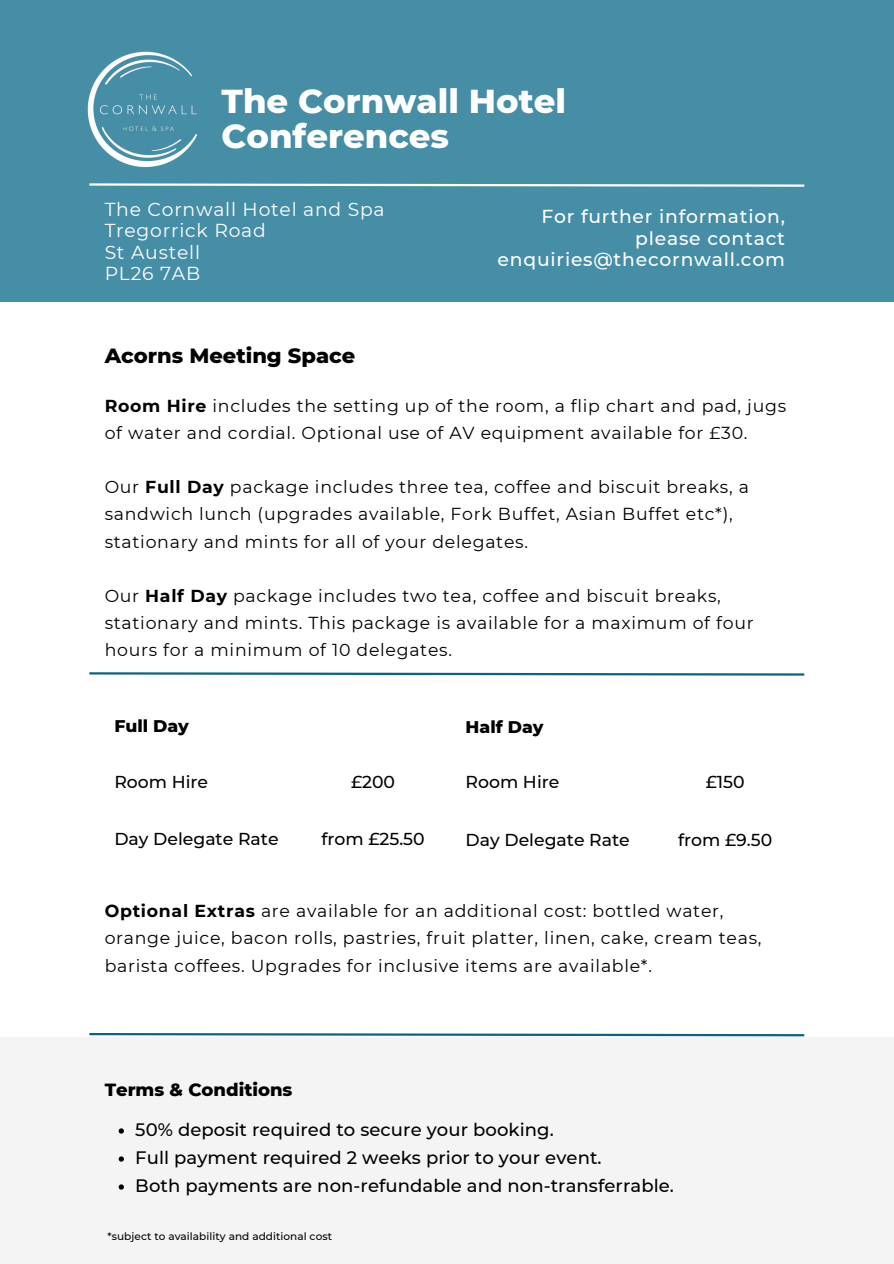
<style>
.page{position:relative;width:894px;height:1264px;background:#fff}
.page>*{position:absolute;margin:0;border:0;box-sizing:border-box;transform-origin:0 0}
.t1{font:800 33.9px "Montserrat";color:#fff}
.t2{font:800 21px "Montserrat";color:#000001}
.t3{font:500 18.75px/21.3px "Montserrat";letter-spacing:.04em;color:#fff;text-align:right}
.t4{font:18.75px "Montserrat";letter-spacing:.04em;color:#fff}
.t5{font:500 18px "Montserrat";letter-spacing:.005em;color:#000001}
.t6{font:800 18px "Montserrat";color:#000001}
.t7{font:17.25px/27px "Montserrat";letter-spacing:.04em;color:#000001}
.t8{font:500 17.25px "Montserrat";color:#000001}
.t9{font:800 17.25px "Montserrat";color:#000001}
.t10{font:500 10.5px "Montserrat";letter-spacing:.005em;color:#000001}
.s1{font-weight:700}
</style>
<div class="page">
<div style="left:0;top:0;width:893px;height:301px;background:#468da6"></div>
<svg style="left:89px;top:183px;width:716px;height:4px"></svg>
<svg style="left:89px;top:672px;width:716px;height:4px"></svg>
<svg style="left:89px;top:1033px;width:716px;height:4px"></svg>
<div style="left:0;top:1037px;width:893px;height:226px;background:#f3f4f3"></div>
<img style="left:87px;top:51px;width:110px;height:117px">
<svg style="left:119px;top:1128px;width:5px;height:5px"></svg>
<svg style="left:119px;top:1156px;width:5px;height:5px"></svg>
<svg style="left:119px;top:1184px;width:5px;height:5px"></svg>
<p class="t1" style="left:221px;top:80px;width:346px">The Cornwall Hotel</p>
<p class="t1" style="left:221px;top:115px;width:229px">Conferences</p>
<p class="t4" style="left:105px;top:198px;width:281px">The Cornwall Hotel and Spa</p>
<p class="t4" style="left:105px;top:219px;width:163px">Tregorrick Road</p>
<p class="t4" style="left:105px;top:241px;width:97px">St Austell</p>
<p class="t4" style="left:105px;top:262px;width:97px">PL26 7AB</p>
<p class="t2" style="left:105px;top:342px;width:252px">Acorns Meeting Space</p>
<p class="t3" style="left:541px;top:206px;width:245px">For further information, please contact</p>
<p class="t3" style="left:497px;top:249px;width:289px">enquiries@thecornwall.com</p>
<p class="t7" style="left:105px;top:393px;width:682px"><span class="s1">Room Hire</span> includes the setting up of the room, a flip chart and pad, jugs of water and cordial. Optional use of AV equipment available for £30.</p>
<p class="t7" style="left:105px;top:474px;width:645px">Our <span class="s1">Full Day</span> package includes three tea, coffee and biscuit breaks, a sandwich lunch (upgrades available, Fork Buffet, Asian Buffet etc*), stationary and mints for all of your delegates.</p>
<p class="t7" style="left:105px;top:582px;width:650px">Our <span class="s1">Half Day</span> package includes two tea, coffee and biscuit breaks, stationary and mints. This package is available for a maximum of four hours for a minimum of 10 delegates.</p>
<p class="t9" style="left:114px;top:715px;width:76px">Full Day</p>
<p class="t8" style="left:114px;top:771px;width:95px">Room Hire</p>
<p class="t8" style="left:351px;top:771px;width:46px">£200</p>
<p class="t8" style="left:114px;top:828px;width:166px">Day Delegate Rate</p>
<p class="t8" style="left:321px;top:828px;width:105px">from £25.50</p>
<p class="t9" style="left:465px;top:716px;width:79px">Half Day</p>
<p class="t8" style="left:465px;top:771px;width:95px">Room Hire</p>
<p class="t8" style="left:705px;top:771px;width:40px">£150</p>
<p class="t8" style="left:465px;top:829px;width:166px">Day Delegate Rate</p>
<p class="t8" style="left:678px;top:829px;width:96px">from £9.50</p>
<p class="t7" style="left:105px;top:897px;width:658px"><span class="s1">Optional Extras</span> are available for an additional cost: bottled water, orange juice, bacon rolls, pastries, fruit platter, linen, cake, cream teas, barista coffees. Upgrades for inclusive items are available*.</p>
<p class="t6" style="left:105px;top:1078px;width:189px">Terms &amp; Conditions</p>
<p class="t5" style="left:135px;top:1118px;width:420px">50% deposit required to secure your booking.</p>
<p class="t5" style="left:135px;top:1146px;width:467px">Full payment required 2 weeks prior to your event.</p>
<p class="t5" style="left:135px;top:1174px;width:540px">Both payments are non-refundable and non-transferrable.</p>
<p class="t10" style="left:107px;top:1230px;width:226px">*subject to availability and additional cost</p>
</div>
